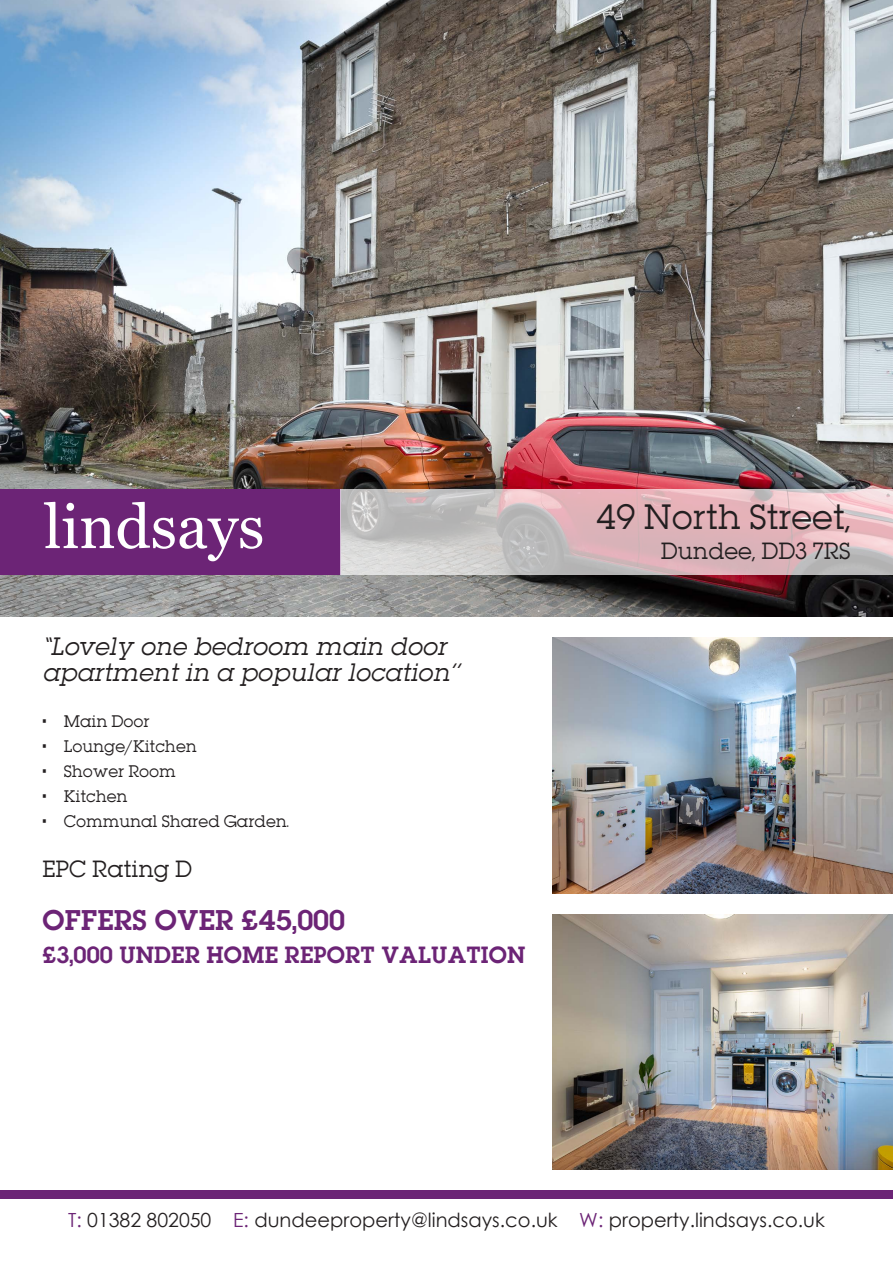
<style>
.page{position:relative;width:893px;height:1263px;background:#fff}
.page>*{position:absolute;margin:0;border:0;box-sizing:border-box;transform-origin:0 0}
.t1{font:31.5px "Lubalin";color:#231f20}
.t2{font:25.5px "Lubalin Demi";color:#6c2476}
.t3{font:italic 22.5px/25.5px "Lubalin";color:#231f20}
.t4{font:21px "Lubalin Demi";color:#6c2476}
.t5{font:21px "Lubalin";color:#231f20}
.t6{font:19.5px "Century Gothic";color:#231f20}
.t7{font:15px "Lubalin";color:#231f20}
.s1{color:#6c2476}
</style>
<div class="page">
<img style="left:0;top:0;width:893px;height:617px">
<img style="left:553px;top:638px;width:340px;height:255px">
<img style="left:553px;top:914px;width:340px;height:255px">
<div style="left:0;top:489px;width:340px;height:85px;background:#6c2476"></div>
<svg style="left:44px;top:502px;width:218px;height:59px"></svg>
<div style="left:0;top:1191px;width:893px;height:8px;background:#6c2476"></div>
<svg style="left:340px;top:489px;width:553px;height:85px;background:#d4bdc0"></svg>
<p class="t3" style="left:43px;top:634px;width:419px">“Lovely one bedroom main door apartment in a popular location’’</p>
<p class="t7" style="left:43px;top:711px;width:109px">• Main Door</p>
<p class="t7" style="left:43px;top:736px;width:156px">• Lounge/Kitchen</p>
<p class="t7" style="left:43px;top:761px;width:135px">• Shower Room</p>
<p class="t7" style="left:43px;top:786px;width:87px">• Kitchen</p>
<p class="t7" style="left:43px;top:811px;width:248px">• Communal Shared Garden.</p>
<p class="t5" style="left:43px;top:854px;width:151px">EPC Rating D</p>
<h2 class="t2" style="left:43px;top:901px;width:304px">OFFERS OVER £45,000</h2>
<p class="t4" style="left:43px;top:939px;width:484px">£3,000 UNDER HOME REPORT VALUATION</p>
<h1 class="t1" style="left:596px;top:496px;width:256px">49 North Street,</h1>
<p class="t5" style="left:661px;top:536px;width:191px">Dundee, DD3 7RS</p>
<p class="t6" style="left:68px;top:1206px;width:758px"><span class="s1">T:</span> 01382 802050 <span class="s1">E:</span> dundeeproperty@lindsays.co.uk <span class="s1">W:</span> property.lindsays.co.uk</p>
</div>
